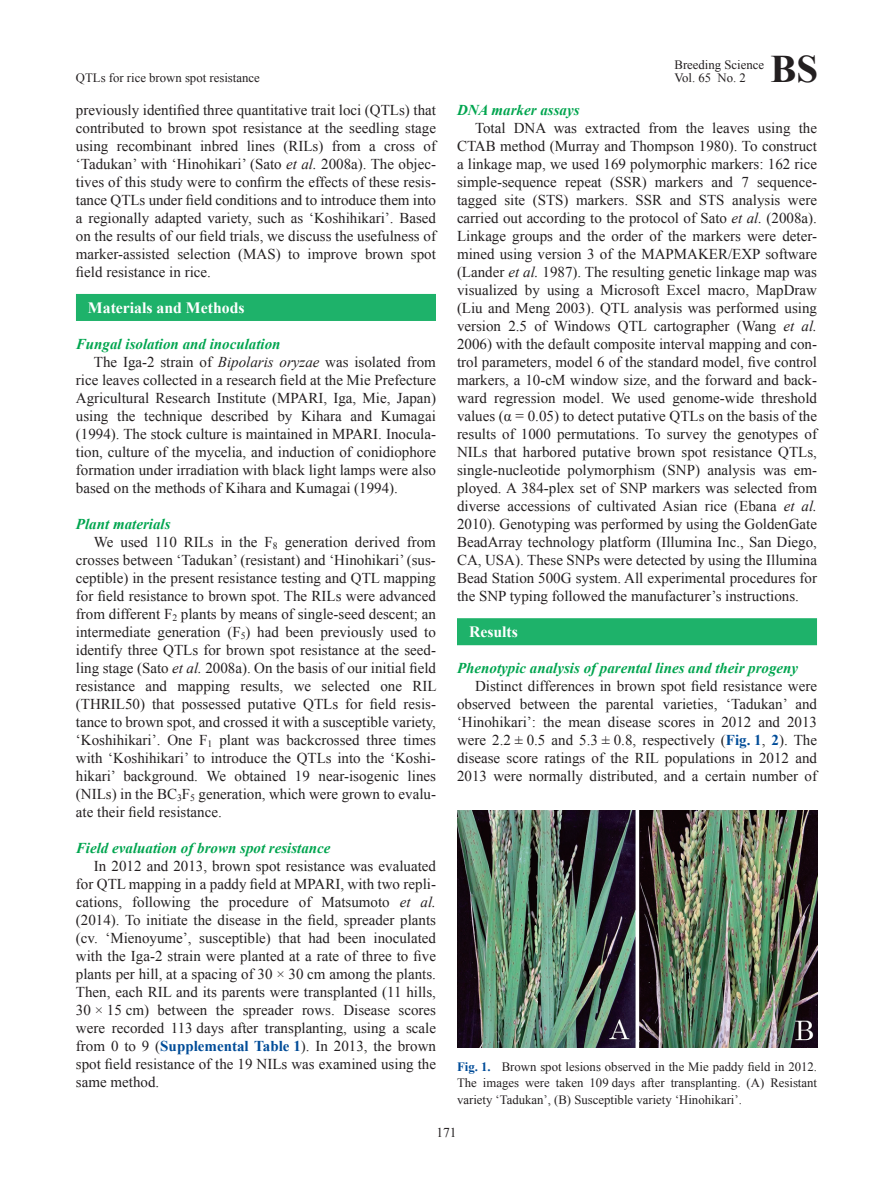
<style>
.page{position:relative;width:893px;height:1183px;background:#fff}
.page>*{position:absolute;margin:0;border:0;box-sizing:border-box;transform-origin:0 0}
.t1{font:700 39px "Times New Roman";color:#231f20}
.t2{font:700 15.75px "Times New Roman";color:#fff}
.t3{font:15px/18px "Times New Roman";color:#231f20;text-align:justify}
.t4{font:italic 700 15px "Times New Roman";color:#00a54f}
.t5{font:13.5px "Times New Roman";color:#231f20}
.t6{font:12.75px/16.5px "Times New Roman";color:#231f20}
.s1{font-style:italic}
.s2{font-weight:700;color:#014c98}
</style>
<div class="page">
<div style="left:76px;top:294px;width:360px;height:27px;background:#1eb26a"></div>
<div style="left:457px;top:618px;width:360px;height:27px;background:#1eb26a"></div>
<img style="left:457px;top:810px;width:360px;height:237px">
<p class="t6" style="left:76px;top:69px;width:185px">QTLs for rice brown spot resistance</p>
<p class="t3" style="left:76px;top:100px;width:362px">previously identified three quantitative trait loci (QTLs) that contributed to brown spot resistance at the seedling stage using recombinant inbred lines (RILs) from a cross of ‘Tadukan’ with ‘Hinohikari’ (Sato <span class="s1">et al.</span> 2008a). The objec&shy;tives of this study were to confirm the effects of these resis&shy;tance QTLs under field conditions and to introduce them into a regionally adapted variety, such as ‘Koshihikari’. Based on the results of our field trials, we discuss the usefulness of marker-assisted selection (MAS) to improve brown spot field resistance in rice.</p>
<p class="t2" style="left:88px;top:296px;width:158px">Materials and Methods</p>
<p class="t4" style="left:76px;top:333px;width:206px">Fungal isolation and inoculation</p>
<p class="t3" style="left:94px;top:352px;width:343px">The Iga-2 strain of <span class="s1">Bipolaris oryzae</span> was isolated from</p>
<p class="t3" style="left:76px;top:370px;width:362px">rice leaves collected in a research field at the Mie Prefecture</p>
<p class="t3" style="left:76px;top:388px;width:362px">Agricultural Research Institute (MPARI, Iga, Mie, Japan)</p>
<p class="t3" style="left:76px;top:406px;width:361px">using the technique described by Kihara and Kumagai</p>
<p class="t3" style="left:76px;top:424px;width:362px">(1994). The stock culture is maintained in MPARI. Inocula-</p>
<p class="t3" style="left:76px;top:442px;width:362px">tion, culture of the mycelia, and induction of conidiophore</p>
<p class="t3" style="left:76px;top:460px;width:362px">formation under irradiation with black light lamps were also</p>
<p class="t3" style="left:76px;top:478px;width:324px">based on the methods of Kihara and Kumagai (1994).</p>
<p class="t4" style="left:76px;top:513px;width:96px">Plant materials</p>
<p class="t3" style="left:94px;top:532px;width:344px">We used 110 RILs in the F<sub>8</sub> generation derived from</p>
<p class="t3" style="left:76px;top:550px;width:361px">crosses between ‘Tadukan’ (resistant) and ‘Hinohikari’ (sus-</p>
<p class="t3" style="left:76px;top:568px;width:362px">ceptible) in the present resistance testing and QTL mapping</p>
<p class="t3" style="left:76px;top:586px;width:362px">for field resistance to brown spot. The RILs were advanced</p>
<p class="t3" style="left:76px;top:604px;width:362px">from different F<sub>2</sub> plants by means of single-seed descent; an</p>
<p class="t3" style="left:76px;top:622px;width:362px">intermediate generation (F<sub>5</sub>) had been previously used to</p>
<p class="t3" style="left:76px;top:640px;width:361px">identify three QTLs for brown spot resistance at the seed-</p>
<p class="t3" style="left:76px;top:658px;width:362px">ling stage (Sato <span class="s1">et al.</span> 2008a). On the basis of our initial field</p>
<p class="t3" style="left:76px;top:676px;width:362px">resistance and mapping results, we selected one RIL</p>
<p class="t3" style="left:76px;top:694px;width:360px">(THRIL50) that possessed putative QTLs for field resis-</p>
<p class="t3" style="left:76px;top:712px;width:362px">tance to brown spot, and crossed it with a susceptible variety,</p>
<p class="t3" style="left:76px;top:730px;width:361px">‘Koshihikari’. One F<sub>1</sub> plant was backcrossed three times</p>
<p class="t3" style="left:76px;top:748px;width:361px">with ‘Koshihikari’ to introduce the QTLs into the ‘Koshi-</p>
<p class="t3" style="left:76px;top:766px;width:362px">hikari’ background. We obtained 19 near-isogenic lines</p>
<p class="t3" style="left:76px;top:784px;width:362px">(NILs) in the BC<sub>3</sub>F<sub>5</sub> generation, which were grown to evalu-</p>
<p class="t3" style="left:76px;top:802px;width:147px">ate their field resistance.</p>
<p class="t4" style="left:76px;top:837px;width:256px">Field evaluation of brown spot resistance</p>
<p class="t3" style="left:76px;top:856px;width:362px;text-indent:18px">In 2012 and 2013, brown spot resistance was evaluated for QTL mapping in a paddy field at MPARI, with two repli&shy;cations, following the procedure of Matsumoto <span class="s1">et al. </span>(2014). To initiate the disease in the field, spreader plants (cv. ‘Mienoyume’, susceptible) that had been inoculated with the Iga-2 strain were planted at a rate of three to five plants per hill, at a spacing of 30 × 30 cm among the plants.<br>Then, each RIL and its parents were transplanted (11 hills, 30 × 15 cm) between the spreader rows. Disease scores were recorded 113 days after transplanting, using a scale from 0 to 9 (<span class="s2">Supplemental Table 1</span>). In 2013, the brown spot field resistance of the 19 NILs was examined using the same method.</p>
<p class="t6" style="left:674px;top:58px;width:91px;line-height:12.8px">Breeding Science<br>Vol. 65 No. 2</p>
<h1 class="t1" style="left:770px;top:42px;width:49px">BS</h1>
<p class="t4" style="left:457px;top:99px;width:124px">DNA marker assays</p>
<p class="t3" style="left:457px;top:118px;width:362px;text-indent:18px">Total DNA was extracted from the leaves using the CTAB method (Murray and Thompson 1980). To construct a linkage map, we used 169 polymorphic markers: 162 rice simple-sequence repeat (SSR) markers and 7 sequence&shy;tagged site (STS) markers. SSR and STS analysis were carried out according to the protocol of Sato <span class="s1">et al.</span> (2008a).<br>Linkage groups and the order of the markers were deter&shy;mined using version 3 of the MAPMAKER/EXP software (Lander <span class="s1">et al.</span> 1987). The resulting genetic linkage map was visualized by using a Microsoft Excel macro, MapDraw (Liu and Meng 2003). QTL analysis was performed using version 2.5 of Windows QTL cartographer (Wang <span class="s1">et al.<br></span>2006) with the default composite interval mapping and con&shy;trol parameters, model 6 of the standard model, five control markers, a 10-cM window size, and the forward and back&shy;ward regression model. We used genome-wide threshold values (α = 0.05) to detect putative QTLs on the basis of the results of 1000 permutations. To survey the genotypes of NILs that harbored putative brown spot resistance QTLs, single-nucleotide polymorphism (SNP) analysis was em&shy;ployed. A 384-plex set of SNP markers was selected from diverse accessions of cultivated Asian rice (Ebana <span class="s1">et al.<br></span>2010). Genotyping was performed by using the GoldenGate BeadArray technology platform (Illumina Inc., San Diego, CA, USA). These SNPs were detected by using the Illumina Bead Station 500G system. All experimental procedures for the SNP typing followed the manufacturer’s instructions.</p>
<p class="t2" style="left:469px;top:620px;width:50px">Results</p>
<p class="t4" style="left:457px;top:657px;width:343px">Phenotypic analysis of parental lines and their progeny</p>
<p class="t3" style="left:457px;top:676px;width:362px;text-indent:18px">Distinct differences in brown spot field resistance were observed between the parental varieties, ‘Tadukan’ and ‘Hinohikari’: the mean disease scores in 2012 and 2013 were 2.2 ± 0.5 and 5.3 ± 0.8, respectively (<span class="s2">Fig. 1</span>, <span class="s2">2</span>). The disease score ratings of the RIL populations in 2012 and 2013 were normally distributed, and a certain number of</p>
<p class="t6" style="left:457px;top:1057px;width:362px;text-align:justify"><span class="s2">Fig. 1.</span> Brown spot lesions observed in the Mie paddy field in 2012.<br>The images were taken 109 days after transplanting. (A) Resistant variety ‘Tadukan’, (B) Susceptible variety ‘Hinohikari’.</p>
<p class="t5" style="left:436px;top:1123px;width:22px">171</p>
</div>
